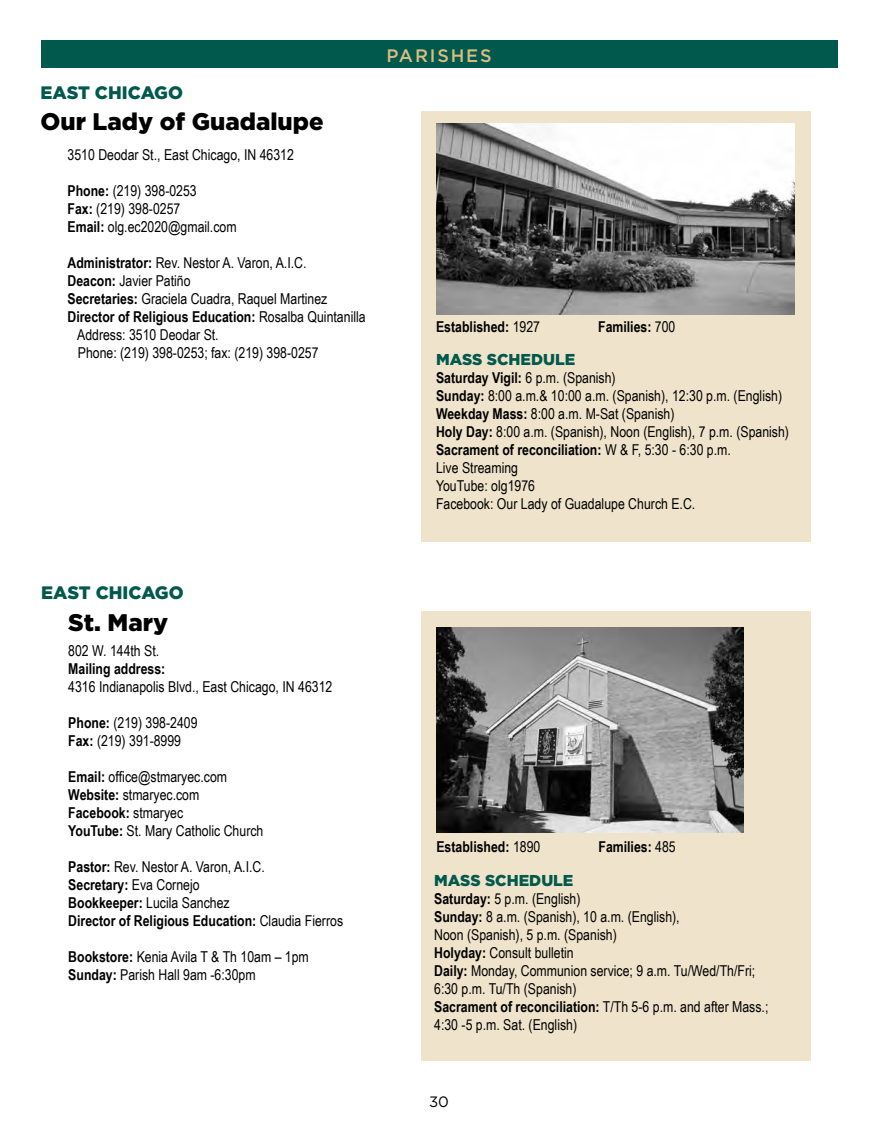
<style>
.page{position:relative;width:878px;height:1148px;background:#fff}
.page>*{position:absolute;margin:0;border:0;box-sizing:border-box;transform-origin:0 0}
.t1{font:900 24px "Gotham";color:#000}
.t2{font:900 18px "Gotham";color:#00594c}
.t3{font:500 18px "Gotham";letter-spacing:.1em;color:#dbbd81}
.t4{font:900 15.75px "Gotham";color:#00594c}
.t5{font:15px/18px "Arial Narrow";color:#000}
.t6{font:700 15px "Arial Narrow";color:#000}
.t7{font:15px "Gotham";color:#000}
.s1{font-weight:700}
.s2{font-weight:400}
</style>
<div class="page">
<div style="left:40px;top:40px;width:797px;height:28px;background:#00594c"></div>
<div style="left:421px;top:111px;width:389px;height:430px;background:#f0e3cb"></div>
<img style="left:436px;top:123px;width:358px;height:191px">
<div style="left:421px;top:611px;width:389px;height:450px;background:#f0e3cb"></div>
<img style="left:436px;top:627px;width:307px;height:205px">
<p class="t2" style="left:40px;top:80px;width:144px">EAST CHICAGO</p>
<h1 class="t1" style="left:40px;top:105px;width:284px">Our Lady of Guadalupe</h1>
<p class="t5" style="left:68px;top:145px;width:228px">3510 Deodar St., East Chicago, IN 46312</p>
<p class="t5" style="left:68px;top:181px;width:171px"><span class="s1">Phone:</span> (219) 398-0253<br><span class="s1">Fax:</span> (219) 398-0257<br><span class="s1">Email:</span> olg.ec2020@gmail.com</p>
<p class="t5" style="left:68px;top:253px;width:240px"><span class="s1">Administrator:</span> Rev. Nestor A. Varon, A.I.C.</p>
<p class="t5" style="left:68px;top:271px;width:125px"><span class="s1">Deacon:</span> Javier Patiño</p>
<p class="t5" style="left:68px;top:289px;width:261px"><span class="s1">Secretaries:</span> Graciela Cuadra, Raquel Martinez</p>
<p class="t6" style="left:68px;top:305px;width:300px">Director of Religious Education: <span class="s2">Rosalba Quintanilla</span></p>
<p class="t5" style="left:77px;top:325px;width:143px">Address: 3510 Deodar St.</p>
<p class="t5" style="left:78px;top:343px;width:242px">Phone: (219) 398-0253; fax: (219) 398-0257</p>
<p class="t3" style="left:386px;top:43px;width:107px">PARISHES</p>
<p class="t6" style="left:436px;top:315px;width:105px">Established: <span class="s2">1927</span></p>
<p class="t6" style="left:598px;top:315px;width:79px">Families: <span class="s2">700</span></p>
<p class="t4" style="left:436px;top:349px;width:141px">MASS SCHEDULE</p>
<p class="t5" style="left:436px;top:368px;width:354px"><span class="s1">Saturday Vigil:</span> 6 p.m. (Spanish)<br><span class="s1">Sunday:</span> 8:00 a.m.&amp; 10:00 a.m. (Spanish), 12:30 p.m. (English)<br><span class="s1">Weekday Mass:</span> 8:00 a.m. M-Sat (Spanish)<br><span class="s1">Holy Day:</span> 8:00 a.m. (Spanish), Noon (English), 7 p.m. (Spanish)<br><span class="s1">Sacrament of reconciliation:</span> W &amp; F, 5:30 - 6:30 p.m.<br>Live Streaming<br>YouTube: olg1976<br>Facebook: Our Lady of Guadalupe Church E.C.</p>
<p class="t2" style="left:41px;top:580px;width:144px">EAST CHICAGO</p>
<h1 class="t1" style="left:68px;top:605px;width:101px">St. Mary</h1>
<p class="t5" style="left:68px;top:641px;width:92px">802 W. 144th St.</p>
<p class="t6" style="left:68px;top:657px;width:99px">Mailing address:</p>
<p class="t5" style="left:68px;top:677px;width:265px">4316 Indianapolis Blvd., East Chicago, IN 46312</p>
<p class="t5" style="left:68px;top:713px;width:131px"><span class="s1">Phone:</span> (219) 398-2409<br><span class="s1">Fax:</span> (219) 391-8999</p>
<p class="t5" style="left:68px;top:767px;width:197px"><span class="s1">Email:</span> office@stmaryec.com<br><span class="s1">Website:</span> stmaryec.com<br><span class="s1">Facebook:</span> stmaryec<br><span class="s1">YouTube:</span> St. Mary Catholic Church</p>
<p class="t5" style="left:68px;top:857px;width:276px"><span class="s1">Pastor:</span> Rev. Nestor A. Varon, A.I.C.<br><span class="s1">Secretary:</span> Eva Cornejo<br><span class="s1">Bookkeeper:</span> Lucila Sanchez<br><span class="s1">Director of Religious Education:</span> Claudia Fierros</p>
<p class="t5" style="left:68px;top:947px;width:242px"><span class="s1">Bookstore:</span> Kenia Avila T &amp; Th 10am – 1pm<br><span class="s1">Sunday:</span> Parish Hall 9am -6:30pm</p>
<p class="t6" style="left:436px;top:835px;width:105px">Established: <span class="s2">1890</span></p>
<p class="t6" style="left:598px;top:835px;width:79px">Families: <span class="s2">485</span></p>
<p class="t4" style="left:434px;top:869px;width:141px">MASS SCHEDULE</p>
<p class="t5" style="left:434px;top:889px;width:336px"><span class="s1">Saturday:</span> 5 p.m. (English)<br><span class="s1">Sunday:</span> 8 a.m. (Spanish), 10 a.m. (English),<br>Noon (Spanish), 5 p.m. (Spanish)<br><span class="s1">Holyday:</span> Consult bulletin<br><span class="s1">Daily:</span> Monday, Communion service; 9 a.m. Tu/Wed/Th/Fri; 6:30 p.m. Tu/Th (Spanish)<br><span class="s1">Sacrament of reconciliation:</span> T/Th 5-6 p.m. and after Mass.; 4:30 -5 p.m. Sat. (English)</p>
<p class="t7" style="left:429px;top:1092px;width:21px">30</p>
</div>
